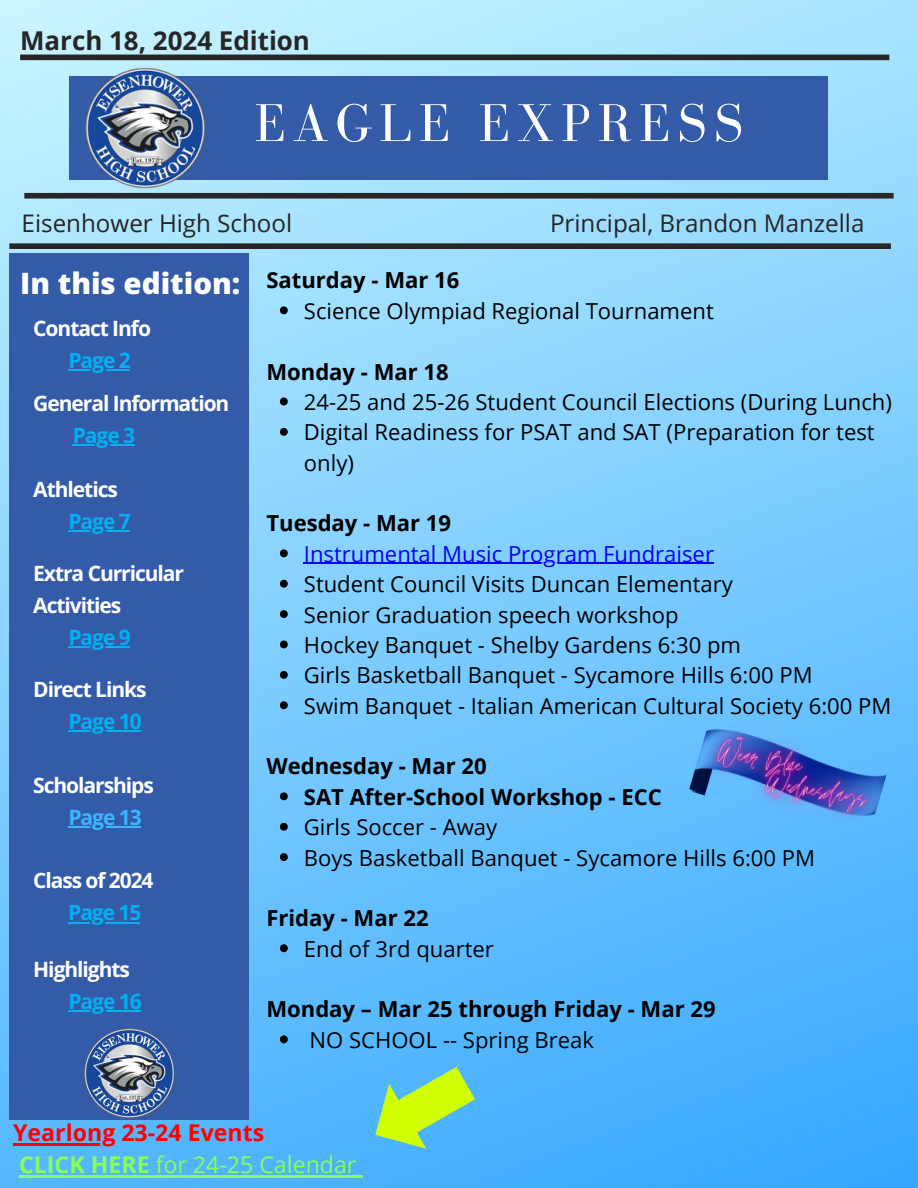
<style>
.page{position:relative;width:918px;height:1188px;background:#fff}
.page>*{position:absolute;margin:0;border:0;box-sizing:border-box;transform-origin:0 0}
.t1{font:54.75px "Bodoni FLF";letter-spacing:.125em;color:#fff}
.t2{font:800 29.4px "Open Sans";color:#fff}
.t3{font:700 25.95px "Open Sans";color:#272525}
.t4{font:24.15px "Open Sans";color:#272525}
.t5{font:700 23.1px/32.4px "Open Sans";color:#f00}
.t6{font:22.05px/30.3px "Open Sans";color:#000}
.t7{font:700 22.05px "Open Sans";color:#000}
.t8{font:22.05px "Open Sans";color:#0901f3}
.t9{font:700 21px/43.3px "Open Sans";letter-spacing:-.05em;color:#fff}
.t10{font:700 21px "Open Sans";letter-spacing:-.05em;color:#00b0f0}
.t11{font:700 21px "Open Sans";letter-spacing:-.05em;color:#38b6ff}
.s1{color:#00b0f0}
.s2{color:#8f5}
.s3{font-weight:400;color:#8f5}
</style>
<div class="page">
<img style="left:0;top:0;width:918px;height:1188px">
<div style="left:20px;top:55px;width:869px;height:5px;background:#272525"></div>
<div style="left:69px;top:76px;width:758px;height:103px;background:#345ba8"></div>
<div style="left:24px;top:193px;width:870px;height:6px;background:#272525"></div>
<div style="left:9px;top:243px;width:882px;height:6px;background:#272525"></div>
<div style="left:9px;top:253px;width:240px;height:867px;background:#345ba8"></div>
<img style="left:77px;top:1028px;width:105px;height:99px">
<img style="left:76px;top:60px;width:138px;height:139px">
<svg style="left:375px;top:1067px;width:100px;height:82px;background:#8bd785"></svg>
<svg style="left:280px;top:306px;width:8px;height:8px"></svg>
<svg style="left:280px;top:398px;width:8px;height:7px"></svg>
<svg style="left:280px;top:428px;width:8px;height:8px"></svg>
<svg style="left:280px;top:549px;width:8px;height:8px"></svg>
<hr style="left:304px;top:563px;width:410px;height:1px;background:#0901f3">
<svg style="left:280px;top:580px;width:8px;height:8px"></svg>
<svg style="left:280px;top:610px;width:8px;height:8px"></svg>
<svg style="left:280px;top:641px;width:8px;height:7px"></svg>
<svg style="left:280px;top:671px;width:8px;height:8px"></svg>
<svg style="left:280px;top:701px;width:8px;height:8px"></svg>
<svg style="left:280px;top:792px;width:8px;height:8px"></svg>
<svg style="left:280px;top:823px;width:8px;height:8px"></svg>
<svg style="left:280px;top:853px;width:8px;height:8px"></svg>
<svg style="left:280px;top:944px;width:8px;height:8px"></svg>
<svg style="left:280px;top:1035px;width:8px;height:8px"></svg>
<img style="left:659px;top:676px;width:204px;height:171px">
<img style="left:707px;top:706px;width:211px;height:174px">
<hr style="left:68px;top:369px;width:62px;height:2px;background:#00b0f0">
<svg style="left:73px;top:444px;width:12px;height:2px"></svg>
<hr style="left:85px;top:444px;width:49px;height:2px;background:#00b0f0">
<hr style="left:68px;top:530px;width:62px;height:2px;background:#00b0f0">
<hr style="left:68px;top:646px;width:62px;height:2px;background:#00b0f0">
<hr style="left:68px;top:730px;width:73px;height:2px;background:#00b0f0">
<hr style="left:68px;top:826px;width:73px;height:2px;background:#38b6ff">
<hr style="left:68px;top:922px;width:50px;height:2px;background:#00b0f0">
<hr style="left:118px;top:922px;width:22px;height:2px;background:#00b0f0">
<hr style="left:68px;top:1010px;width:51px;height:2px;background:#00b0f0">
<hr style="left:119px;top:1010px;width:22px;height:2px;background:#00b0f0">
<hr style="left:13px;top:1143px;width:102px;height:2px;background:#f00">
<hr style="left:19px;top:1175px;width:131px;height:2px;background:#8f5">
<hr style="left:150px;top:1175px;width:206px;height:2px;background:#8f5">
<svg style="left:356px;top:1175px;width:6px;height:2px"></svg>
<p class="t3" style="left:20px;top:23px;width:291px">March 18, 2024 Edition</p>
<h5 class="t1" style="left:254px;top:93px;width:490px">EAGLE EXPRESS</h5>
<p class="t4" style="left:22px;top:206px;width:272px">Eisenhower High School</p>
<p class="t4" style="left:550px;top:206px;width:316px">Principal, Brandon Manzella</p>
<h1 class="t2" style="left:20px;top:262px;width:222px">In this edition:</h1>
<h4 class="t7" style="left:266px;top:265px;width:195px">Saturday - Mar 16</h4>
<h2 class="t6" style="left:304px;top:295px;width:411px">Science Olympiad Regional Tournament</h2>
<h5 class="t7" style="left:266px;top:356px;width:184px">Monday - Mar 18</h5>
<p class="t6" style="left:304px;top:386px;width:590px">24-25 and 25-26 Student Council Elections (During Lunch)</p>
<h5 class="t6" style="left:304px;top:417px;width:572px">Digital Readiness for PSAT and SAT (Preparation for test only)</h5>
<p class="t7" style="left:266px;top:508px;width:186px">Tuesday - Mar 19</p>
<p class="t8" style="left:304px;top:538px;width:412px">Instrumental Music Program Fundraiser</p>
<h5 class="t6" style="left:304px;top:568px;width:430px">Student Council Visits Duncan Elementary</h5>
<p class="t6" style="left:304px;top:599px;width:376px">Senior Graduation speech workshop</p>
<p class="t6" style="left:304px;top:629px;width:439px">Hockey Banquet - Shelby Gardens 6:30 pm</p>
<p class="t6" style="left:304px;top:660px;width:510px">Girls Basketball Banquet - Sycamore Hills 6:00 PM</p>
<p class="t6" style="left:304px;top:690px;width:589px">Swim Banquet - Italian American Cultural Society 6:00 PM</p>
<p class="t7" style="left:266px;top:751px;width:222px">Wednesday - Mar 20</p>
<p class="t7" style="left:304px;top:781px;width:359px">SAT After-School Workshop - ECC</p>
<h5 class="t6" style="left:304px;top:811px;width:195px">Girls Soccer - Away</h5>
<p class="t6" style="left:304px;top:842px;width:513px">Boys Basketball Banquet - Sycamore Hills 6:00 PM</p>
<p class="t7" style="left:266px;top:903px;width:164px">Friday - Mar 22</p>
<p class="t6" style="left:304px;top:933px;width:191px">End of 3rd quarter</p>
<h5 class="t7" style="left:266px;top:994px;width:451px">Monday – Mar 25 through Friday - Mar 29</h5>
<p class="t6" style="left:310px;top:1024px;width:286px">NO SCHOOL -- Spring Break</p>
<p class="t9" style="left:33px;top:306px;width:119px">Contact Info</p>
<h5 class="t9" style="left:33px;top:338px;width:198px;text-indent:35px"><span class="s1">Page 2<br></span>General Information</h5>
<h5 class="t10" style="left:73px;top:420px;width:64px">Page 3</h5>
<h5 class="t9" style="left:33px;top:467px;width:86px">Athletics</h5>
<h5 class="t10" style="left:68px;top:506px;width:64px">Page 7</h5>
<h5 class="t9" style="left:33px;top:557px;width:152px;line-height:31.8px">Extra Curricular<br>Activities</h5>
<h5 class="t10" style="left:68px;top:622px;width:64px">Page 9</h5>
<h5 class="t9" style="left:33px;top:667px;width:115px">Direct Links</h5>
<h5 class="t10" style="left:68px;top:707px;width:75px">Page 10</h5>
<h5 class="t9" style="left:33px;top:763px;width:122px">Scholarships</h5>
<p class="t11" style="left:68px;top:802px;width:75px">Page 13</p>
<p class="t9" style="left:33px;top:858px;width:122px">Class of 2024</p>
<p class="t10" style="left:68px;top:898px;width:75px">Page 15</p>
<p class="t9" style="left:33px;top:947px;width:98px">Highlights</p>
<p class="t10" style="left:68px;top:986px;width:75px">Page 16</p>
<p class="t5" style="left:13px;top:1116px;width:345px">Yearlong 23-24 Events<br><span class="s2">CLICK HERE</span> <span class="s3">for 24-25 Calendar</span></p>
</div>
